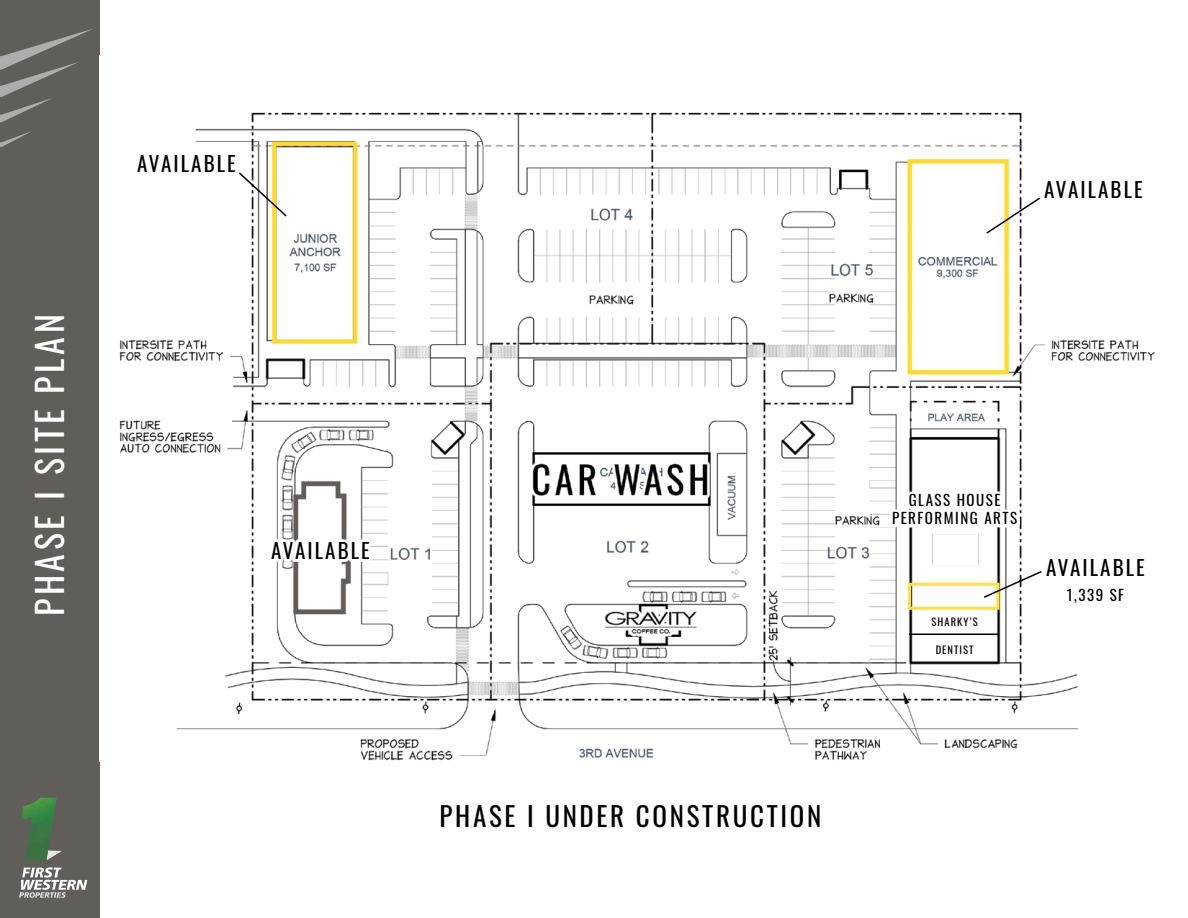
<style>
.page{position:relative;width:1188px;height:918px;background:#fff}
.page>*{position:absolute;margin:0;border:0;box-sizing:border-box;transform-origin:0 0}
.t1{font:36px "Oswald";letter-spacing:.1em;color:#fff}
.t2{font:27px "Oswald";letter-spacing:.1em;color:#000}
.t3{font:21px "Oswald";letter-spacing:.1em;color:#000}
.t4{font:15px/18px "Oswald";letter-spacing:.1em;color:#000;text-align:center}
.t5{font:10.5px "Oswald";letter-spacing:.1em;color:#000}
</style>
<div class="page">
<div style="left:0;top:0;width:100px;height:918px;background:#615d59"></div>
<svg style="left:19px;top:867px;width:68px;height:31px"></svg>
<svg style="left:57px;top:850px;width:5px;height:4px"></svg>
<img style="left:21px;top:798px;width:36px;height:62px">
<svg style="left:0;top:29px;width:93px;height:94px"></svg>
<svg style="left:0;top:131px;width:32px;height:16px"></svg>
<img style="left:119px;top:112px;width:1036px;height:649px">
<div style="left:1057px;top:428px;width:124px;height:148px;background:#fff"></div>
<div style="left:890px;top:491px;width:130px;height:36px;background:#fff"></div>
<div style="left:269px;top:539px;width:103px;height:23px;background:#fff"></div>
<div style="left:908px;top:583px;width:92px;height:27px;border:3px solid #fee430"></div>
<div style="left:135px;top:153px;width:103px;height:22px;background:#fff"></div>
<svg style="left:237px;top:171px;width:51px;height:47px"></svg>
<div style="left:1042px;top:178px;width:103px;height:23px;background:#fff"></div>
<svg style="left:985px;top:196px;width:57px;height:39px"></svg>
<div style="left:1044px;top:556px;width:103px;height:23px;background:#fff"></div>
<svg style="left:982px;top:570px;width:61px;height:29px"></svg>
<hr style="left:909px;top:634px;width:89px;height:1px;background:#000">
<h1 class="t1" style="left:17px;top:616px;width:303px;rotate:-90deg">PHASE I SITE PLAN</h1>
<p class="t3" style="left:137px;top:145px;width:100px">AVAILABLE</p>
<p class="t3" style="left:271px;top:532px;width:100px">AVAILABLE</p>
<p class="t2" style="left:440px;top:792px;width:383px">PHASE I UNDER CONSTRUCTION</p>
<p class="t3" style="left:1044px;top:171px;width:100px">AVAILABLE</p>
<p class="t4" style="left:892px;top:489px;width:127px">GLASS HOUSE<br>PERFORMING ARTS</p>
<p class="t5" style="left:932px;top:612px;width:48px">SHARKY’S</p>
<p class="t5" style="left:936px;top:641px;width:39px">DENTIST</p>
<p class="t3" style="left:1046px;top:549px;width:100px">AVAILABLE</p>
<p class="t4" style="left:1067px;top:584px;width:59px">1,339 SF</p>
</div>
